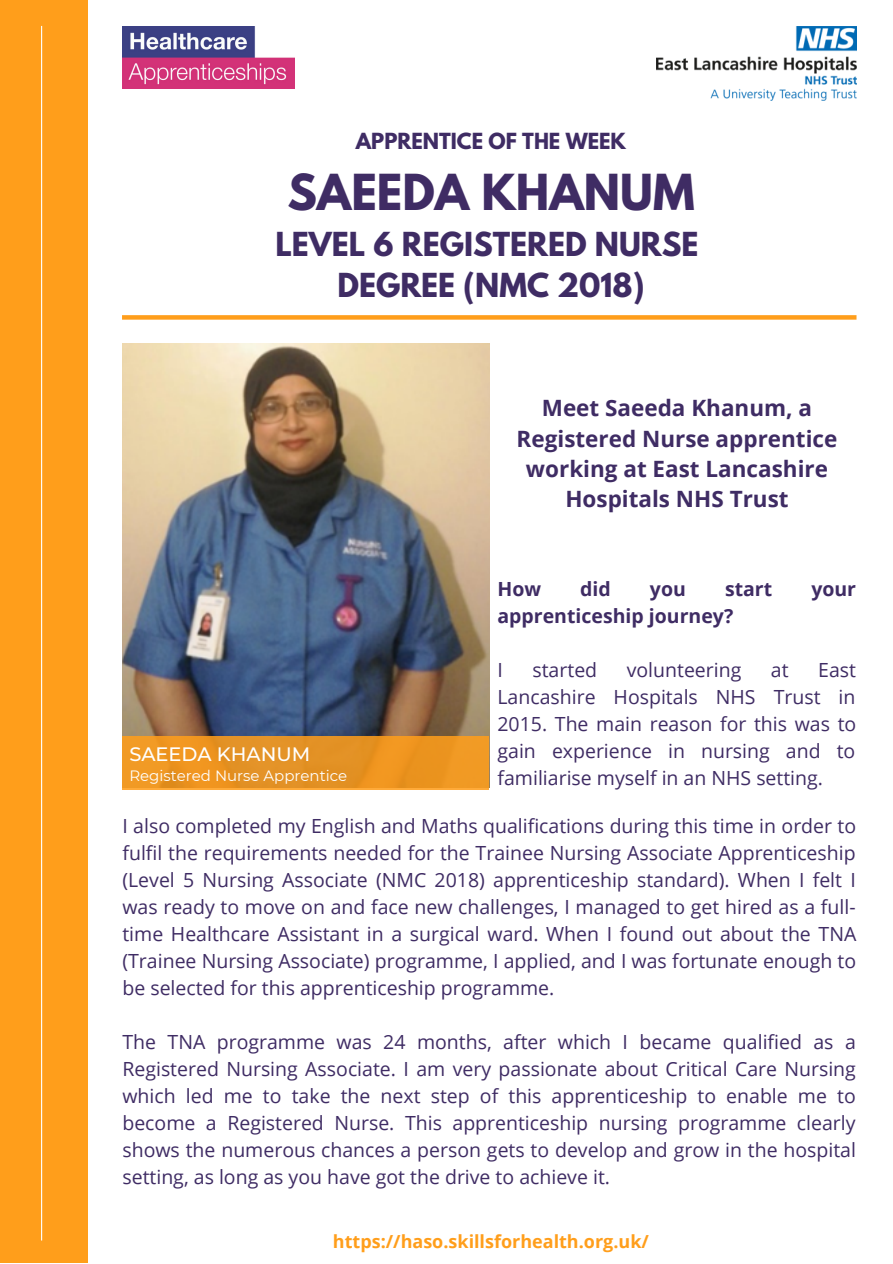
<style>
.page{position:relative;width:893px;height:1264px;background:#fff}
.page>*{position:absolute;margin:0;border:0;box-sizing:border-box;transform-origin:0 0}
.t1{font:700 43.95px "League Spartan";color:#3f2c64}
.t2{font:700 29.25px/40.7px "League Spartan";color:#3f2c64;text-align:center}
.t3{font:700 22.5px/30.3px "Open Sans";color:#3f2c64;text-align:center}
.t4{font:700 19.65px "League Spartan";color:#3f2c64}
.t5{font:19.5px/27px "Open Sans";color:#3f2c64;text-align:justify}
.t6{font:700 19.5px "Open Sans";color:#3f2c64}
.t7{font:500 19.35px "Montserrat";color:#fff}
.t8{font:700 18px "Open Sans";color:#ff9e1b}
.t9{font:15px "Montserrat";color:#fff}
</style>
<div class="page">
<div style="left:0;top:0;width:88px;height:1262px;background:#ff9e1b"></div>
<hr style="left:41px;top:26px;width:1px;height:1214px;background:#fff">
<img style="left:122px;top:27px;width:172px;height:61px">
<div style="left:122px;top:315px;width:734px;height:5px;background:#ff9e1b"></div>
<img style="left:122px;top:343px;width:367px;height:444px">
<div style="left:122px;top:736px;width:366px;height:53px;background:#ea9323"></div>
<img style="left:656px;top:27px;width:200px;height:74px">
<p class="t4" style="left:356px;top:132px;width:272px">APPRENTICE OF THE WEEK</p>
<h1 class="t1" style="left:287px;top:171px;width:409px">SAEEDA KHANUM</h1>
<h2 class="t2" style="left:275px;top:228px;width:424px">LEVEL 6 REGISTERED NURSE<br>DEGREE (NMC 2018)</h2>
<p class="t7" style="left:129px;top:742px;width:182px">SAEEDA KHANUM</p>
<p class="t9" style="left:129px;top:766px;width:219px">Registered Nurse Apprentice</p>
<p class="t3" style="left:516px;top:392px;width:322px">Meet Saeeda Khanum, a<br>Registered Nurse apprentice working at East Lancashire<br>Hospitals NHS Trust</p>
<p class="t6" style="left:497px;top:575px;width:45px">How</p>
<p class="t6" style="left:580px;top:575px;width:32px">did</p>
<p class="t6" style="left:650px;top:575px;width:37px">you</p>
<p class="t6" style="left:725px;top:575px;width:49px">start</p>
<p class="t6" style="left:811px;top:575px;width:46px">your</p>
<p class="t6" style="left:497px;top:602px;width:237px">apprenticeship journey?</p>
<p class="t5" style="left:497px;top:656px;width:7px">I</p>
<p class="t5" style="left:532px;top:656px;width:66px">started</p>
<p class="t5" style="left:626px;top:656px;width:116px">volunteering</p>
<p class="t5" style="left:770px;top:656px;width:19px">at</p>
<p class="t5" style="left:497px;top:656px;width:360px;text-indent:320px">East Lancashire Hospitals NHS Trust in 2015. The main reason for this was to gain experience in nursing and to familiarise myself in an NHS setting.</p>
<p class="t5" style="left:122px;top:812px;width:735px">I also completed my English and Maths qualifications during this time in order to fulfil the requirements needed for the Trainee Nursing Associate Apprenticeship (Level 5 Nursing Associate (NMC 2018) apprenticeship standard). When I felt I was ready to move on and face new challenges, I managed to get hired as a full&shy;time Healthcare Assistant in a surgical ward. When I found out about the TNA (Trainee Nursing Associate) programme, I applied, and I was fortunate enough to be selected for this apprenticeship programme.</p>
<p class="t5" style="left:122px;top:1028px;width:735px">The TNA programme was 24 months, after which I became qualified as a Registered Nursing Associate. I am very passionate about Critical Care Nursing which led me to take the next step of this apprenticeship to enable me to become a Registered Nurse. This apprenticeship nursing programme clearly shows the numerous chances a person gets to develop and grow in the hospital setting, as long as you have got the drive to achieve it.</p>
<p class="t8" style="left:333px;top:1228px;width:317px">https://haso.skillsforhealth.org.uk/</p>
</div>
